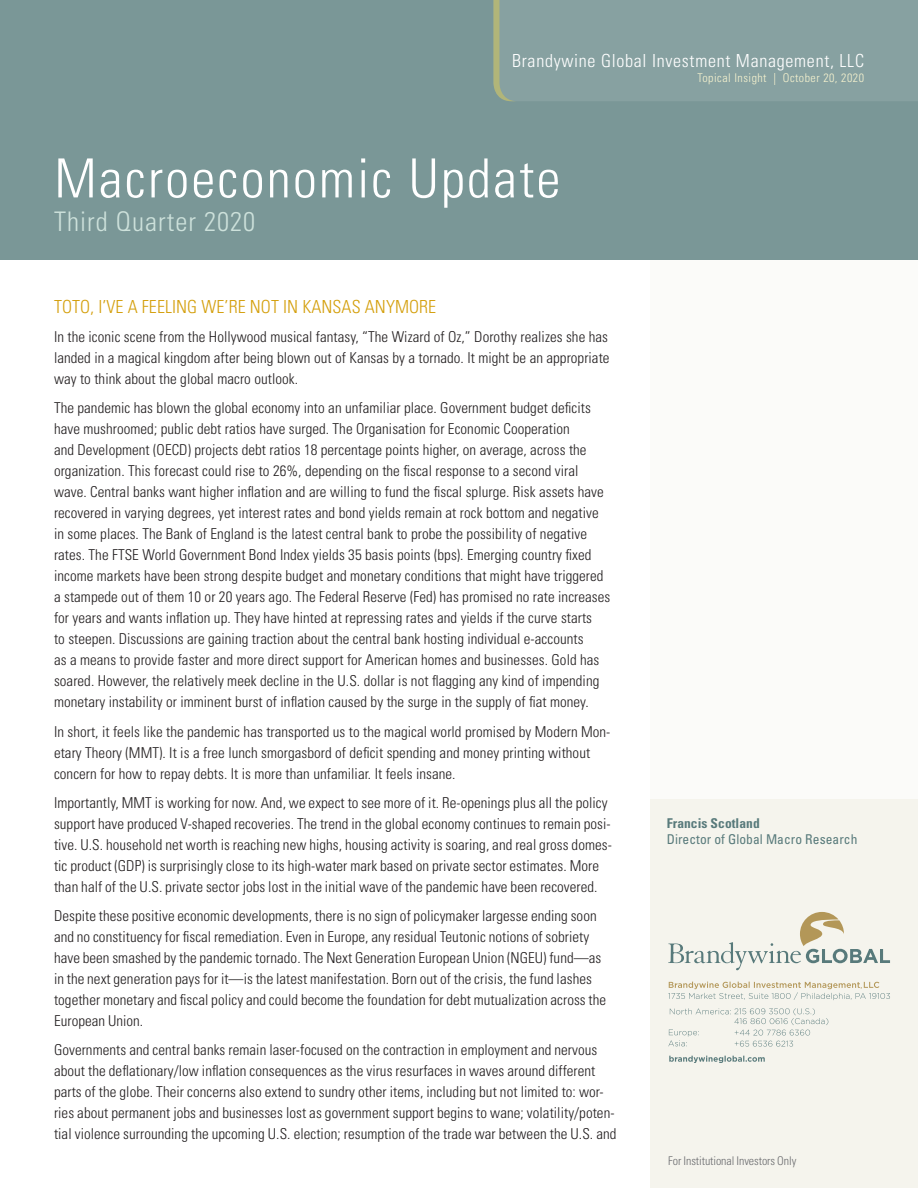
<style>
.page{position:relative;width:918px;height:1188px;background:#fff}
.page>*{position:absolute;margin:0;border:0;box-sizing:border-box;transform-origin:0 0}
.t1{font:300 condensed 54px "Univers LT Std";letter-spacing:.04em;color:#fff}
.t2{font:300 condensed 27px "Univers LT Std";letter-spacing:.04em;color:#cde1db}
.Body_Text{font:300 condensed 18px "Univers LT Std";letter-spacing:.005em;color:#d49f0c}
.t3{font:300 condensed 18px "Univers LT Std";letter-spacing:.04em;color:#fff}
.Body_Text-2{font:300 condensed 15px/21px "Univers LT Std";letter-spacing:.005em;color:#231f20}
.Body_Text-3{font:condensed 13.5px/16.2px "Univers LT Std";letter-spacing:.005em;color:#587a7b}
.t4{font:300 condensed 12px "Univers LT Std";letter-spacing:.04em;color:#f6f3cf}
.Body_Text-4{font:300 condensed 12px "Univers LT Std";letter-spacing:-.005em;color:#6c6d70}
.s1{font-weight:700}
</style>
<div class="page">
<div style="left:650px;top:260px;width:268px;height:928px;background:#fbfbf9"></div>
<div style="left:0;top:0;width:918px;height:260px;background:#7a9797"></div>
<div style="left:493px;top:0;width:425px;height:101px;background:#87a1a1"></div>
<div style="left:650px;top:799px;width:268px;height:389px;background:#f5f4ed"></div>
<svg style="left:668px;top:912px;width:222px;height:58px"></svg>
<svg style="left:669px;top:1056px;width:96px;height:7px"></svg>
<svg style="left:668px;top:982px;width:222px;height:18px"></svg>
<svg style="left:668px;top:1008px;width:160px;height:39px"></svg>
<p class="t3" style="left:512px;top:50px;width:353px">Brandywine Global Investment Management, LLC</p>
<p class="t1" style="left:55px;top:146px;width:507px">Macroeconomic Update</p>
<p class="t2" style="left:54px;top:205px;width:203px">Third Quarter 2020</p>
<p class="Body_Text" style="left:54px;top:296px;width:384px">TOTO, I’VE A FEELING WE’RE NOT IN KANSAS ANYMORE</p>
<p class="Body_Text-2" style="left:54px;top:327px;width:557px;text-align:justify">In the iconic scene from the Hollywood musical fantasy, “The Wizard of Oz,” Dorothy realizes she has landed in a magical kingdom after being blown out of Kansas by a tornado. It might be an appropriate way to think about the global macro outlook.</p>
<p class="Body_Text-2" style="left:54px;top:398px;width:558px">The pandemic has blown the global economy into an unfamiliar place. Government budget deficits have mushroomed; public debt ratios have surged. The Organisation for Economic Cooperation<br>and Development (OECD) projects debt ratios 18 percentage points higher, on average, across the organization. This forecast could rise to 26%, depending on the fiscal response to a second viral wave. Central banks want higher inflation and are willing to fund the fiscal splurge. Risk assets have recovered in varying degrees, yet interest rates and bond yields remain at rock bottom and negative in some places. The Bank of England is the latest central bank to probe the possibility of negative rates. The FTSE World Government Bond Index yields 35 basis points (bps). Emerging country fixed income markets have been strong despite budget and monetary conditions that might have triggered a stampede out of them 10 or 20 years ago. The Federal Reserve (Fed) has promised no rate increases for years and wants inflation up. They have hinted at repressing rates and yields if the curve starts<br>to steepen. Discussions are gaining traction about the central bank hosting individual e-accounts<br>as a means to provide faster and more direct support for American homes and businesses. Gold has soared. However, the relatively meek decline in the U.S. dollar is not flagging any kind of impending monetary instability or imminent burst of inflation caused by the surge in the supply of fiat money.</p>
<p class="Body_Text-2" style="left:54px;top:721px;width:558px">In short, it feels like the pandemic has transported us to the magical world promised by Modern Mon&shy;etary Theory (MMT). It is a free lunch smorgasbord of deficit spending and money printing without concern for how to repay debts. It is more than unfamiliar. It feels insane.</p>
<p class="Body_Text-2" style="left:54px;top:792px;width:559px">Importantly, MMT is working for now. And, we expect to see more of it. Re-openings plus all the policy support have produced V-shaped recoveries. The trend in the global economy continues to remain posi&shy;tive. U.S. household net worth is reaching new highs, housing activity is soaring, and real gross domes&shy;tic product (GDP) is surprisingly close to its high-water mark based on private sector estimates. More than half of the U.S. private sector jobs lost in the initial wave of the pandemic have been recovered.</p>
<p class="Body_Text-2" style="left:54px;top:905px;width:554px">Despite these positive economic developments, there is no sign of policymaker largesse ending soon and no constituency for fiscal remediation. Even in Europe, any residual Teutonic notions of sobriety have been smashed by the pandemic tornado. The Next Generation European Union (NGEU) fund—as in the next generation pays for it—is the latest manifestation. Born out of the crisis, the fund lashes together monetary and fiscal policy and could become the foundation for debt mutualization across the European Union.</p>
<p class="Body_Text-2" style="left:54px;top:1039px;width:564px">Governments and central banks remain laser-focused on the contraction in employment and nervous about the deflationary/low inflation consequences as the virus resurfaces in waves around different parts of the globe. Their concerns also extend to sundry other items, including but not limited to: wor&shy;ries about permanent jobs and businesses lost as government support begins to wane; volatility/poten&shy;tial violence surrounding the upcoming U.S. election; resumption of the trade war between the U.S. and</p>
<p class="t4" style="left:698px;top:71px;width:168px">Topical Insight | October 20, 2020</p>
<p class="Body_Text-3" style="left:667px;top:815px;width:192px"><span class="s1">Francis Scotland<br></span>Director of Global Macro Research</p>
<p class="Body_Text-4" style="left:668px;top:1154px;width:130px">For Institutional Investors Only</p>
</div>
